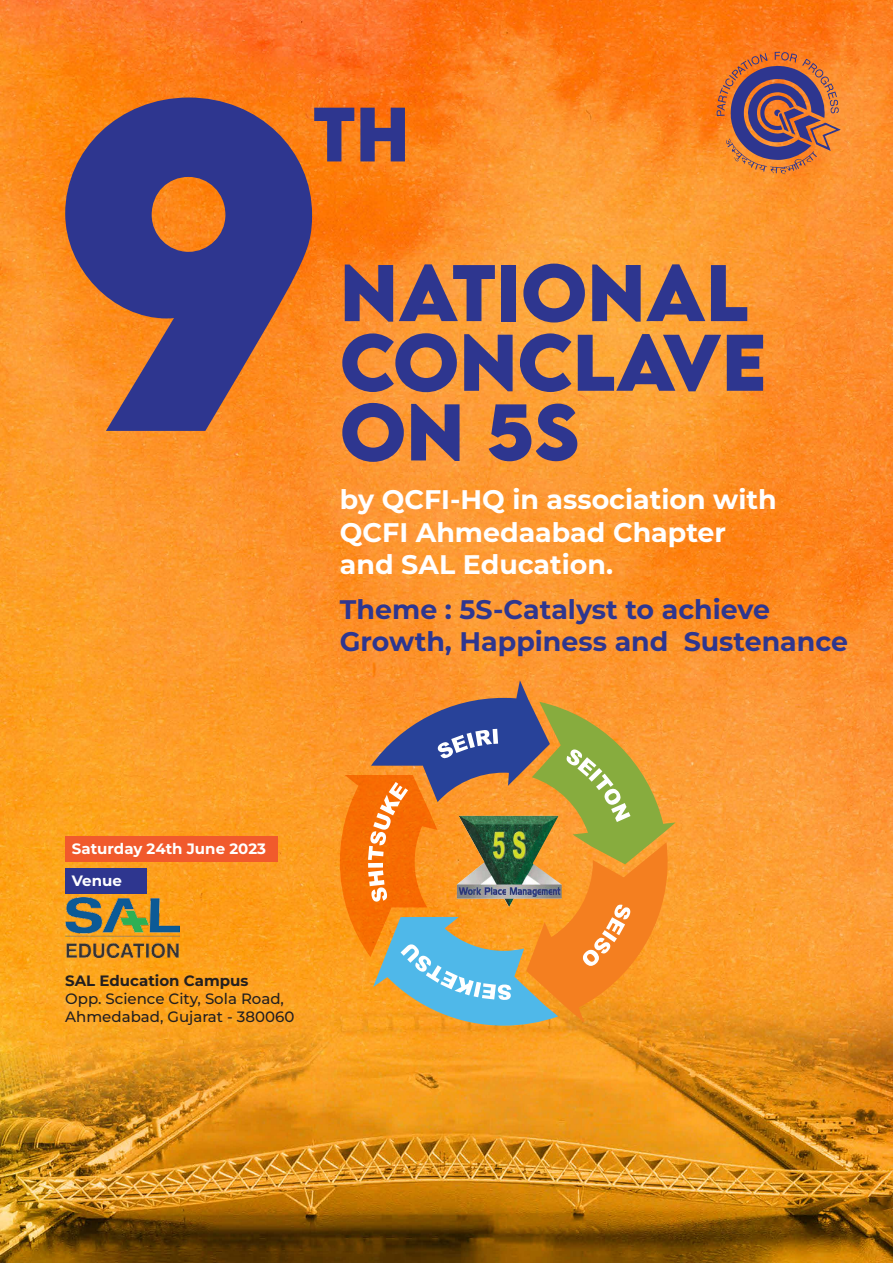
<style>
.page{position:relative;width:893px;height:1263px;background:#fff}
.page>*{position:absolute;margin:0;border:0;box-sizing:border-box;transform-origin:0 0}
.t1{font:700 71.1px/69.6px "LEMONMILK";color:#2e368f}
.t2{font:700 68.4px "LEMONMILK";color:#2e368f}
.t3{font:700 26.85px/32.2px "Montserrat";color:#fff}
.t4{font:700 26.85px/32.2px "Montserrat";color:#2e368f}
.t5{font:500 15px/18px "Montserrat";color:#231f20}
.t6{font:700 15px/31.5px "Montserrat";color:#fff}
.t7{font:700 15px "Montserrat";color:#231f20}
</style>
<div class="page">
<img style="left:0;top:0;width:893px;height:1263px">
<svg style="left:65px;top:98px;width:247px;height:333px;background:#7b5563"></svg>
<svg style="left:716px;top:52px;width:124px;height:122px;background:#af694d"></svg>
<div style="left:65px;top:868px;width:82px;height:26px;background:#2e368f"></div>
<div style="left:65px;top:836px;width:213px;height:26px;background:#f15a2c"></div>
<img style="left:65px;top:897px;width:115px;height:60px">
<svg style="left:340px;top:680px;width:336px;height:346px;background:#ca934b"></svg>
<img style="left:457px;top:816px;width:105px;height:91px">
<h2 class="t2" style="left:313px;top:88px;width:98px">TH</h2>
<h1 class="t1" style="left:340px;top:259px;width:428px">NATiONAL<br>CONCLAVE<br>ON 5S</h1>
<p class="t3" style="left:340px;top:483px;width:438px">by QCFI-HQ in association with<br>QCFI Ahmedaabad Chapter and SAL Education.</p>
<p class="t4" style="left:340px;top:593px;width:510px">Theme : 5S-Catalyst to achieve<br>Growth, Happiness and Sustenance</p>
<p class="t6" style="left:72px;top:833px;width:196px">Saturday 24th June 2023<br>Venue</p>
<p class="t7" style="left:65px;top:970px;width:185px">SAL Education Campus</p>
<p class="t5" style="left:65px;top:989px;width:231px">Opp. Science City, Sola Road,<br>Ahmedabad, Gujarat - 380060</p>
</div>
